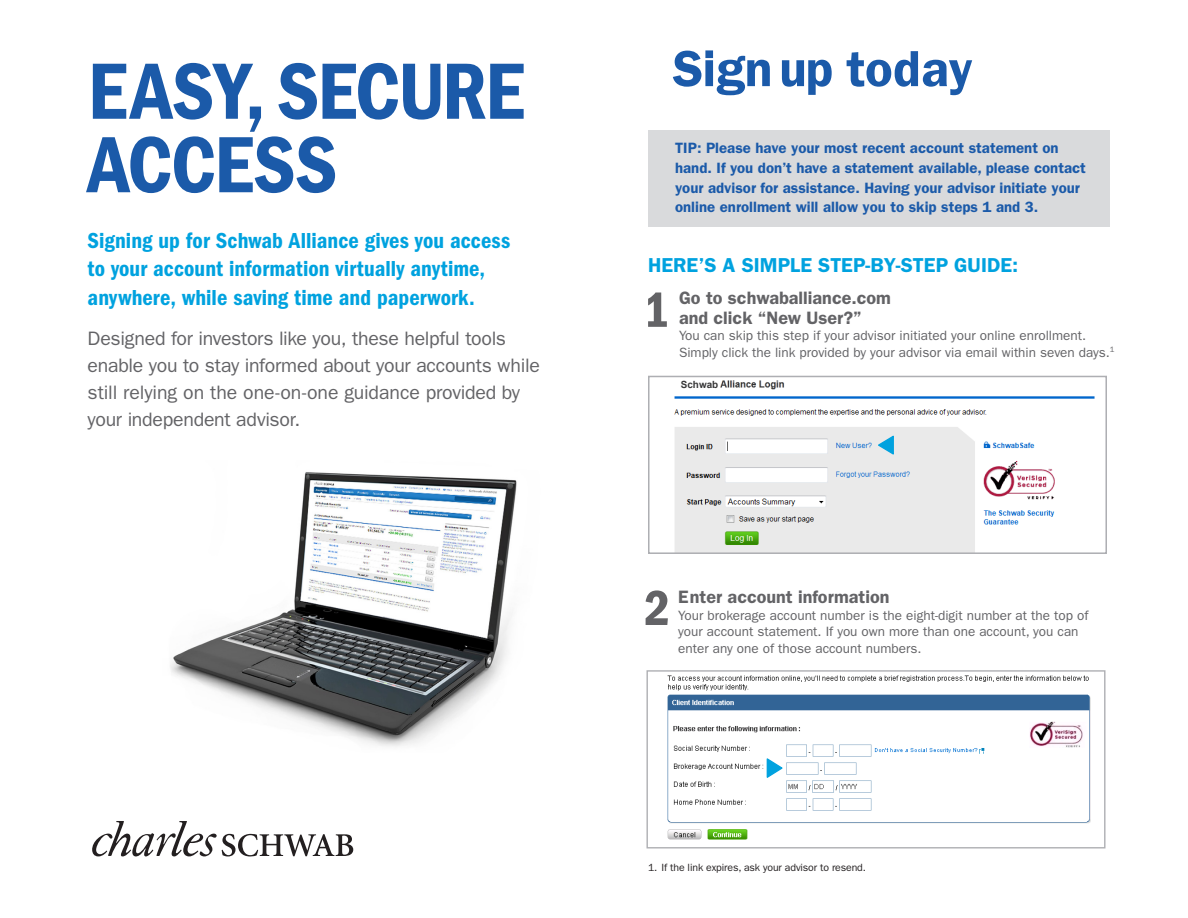
<style>
.page{position:relative;width:1188px;height:918px;background:#fff}
.page>*{position:absolute;margin:0;border:0;box-sizing:border-box;transform-origin:0 0}
.t1{font:82.5px/73.5px "ITC Franklin Gothic Std Dm Cd";letter-spacing:-.02em;color:#1b5aa9}
.t2{font:600 52.5px "Franklin Gothic";letter-spacing:-.01em;color:#1b5aa9}
.t3{font:51px "ITC Franklin Gothic Std Dm Cd";color:#636366}
.t4{font:22.5px/28.5px "ITC Franklin Gothic Std Dm Cd";letter-spacing:.005em;color:#00a2df}
.t5{font:600 20.25px "ITC Franklin Gothic Std";color:#00a2df}
.Front_Page_Copy{font:19.5px/27px "ITC Franklin Gothic Std";letter-spacing:-.015em;color:#636366}
.t6{font:600 18px/19.5px "ITC Franklin Gothic Std";color:#636366}
.t7{font:600 15px/19.6px "ITC Franklin Gothic Std";color:#1b5aa9}
.t8{font:13.5px/16.5px "ITC Franklin Gothic Std";color:#636366}
.t9{font:10.5px "ITC Franklin Gothic Std";letter-spacing:-.01em;color:#231f20}
.t10{font:700 9.9px "Arial";color:#383839}
</style>
<div class="page">
<div style="left:648px;top:130px;width:462px;height:97px;background:#d9dadc"></div>
<img style="left:170px;top:472px;width:347px;height:275px">
<svg style="left:92px;top:821px;width:261px;height:36px"></svg>
<img style="left:667px;top:675px;width:424px;height:165px">
<div style="left:646px;top:670px;width:460px;height:178px;border:1px solid #aeafb3"></div>
<svg style="left:766px;top:757px;width:18px;height:23px"></svg>
<img style="left:674px;top:380px;width:421px;height:171px">
<div style="left:648px;top:376px;width:459px;height:178px;border:2px solid #aeafb3"></div>
<svg style="left:877px;top:434px;width:18px;height:22px"></svg>
<div style="left:673px;top:378px;width:46px;height:13px;background:#fff"></div>
<p class="t1" style="left:88px;top:55px;width:438px">EASY, SECURE<br>ACCESS</p>
<p class="t4" style="left:88px;top:226px;width:424px">Signing up for Schwab Alliance gives you access to your account information virtually anytime, anywhere, while saving time and paperwork.</p>
<p class="Front_Page_Copy" style="left:88px;top:325px;width:454px">Designed for investors like you, these helpful tools enable you to stay informed about your accounts while still relying on the one-on-one guidance provided by your independent advisor.</p>
<p class="t2" style="left:673px;top:36px;width:301px">Sign up today</p>
<p class="t7" style="left:675px;top:138px;width:412px">TIP: Please have your most recent account statement on hand. If you don’t have a statement available, please contact your advisor for assistance. Having your advisor initiate your online enrollment will allow you to skip steps 1 and 3.</p>
<p class="t5" style="left:648px;top:253px;width:372px">HERE’S A SIMPLE STEP-BY-STEP GUIDE:</p>
<p class="t3" style="left:644px;top:281px;width:28px">1</p>
<p class="t6" style="left:679px;top:288px;width:214px">Go to schwaballiance.com and click “New User?”</p>
<p class="t8" style="left:679px;top:327px;width:437px">You can skip this step if your advisor initiated your online enrollment.<br>Simply click the link provided by your advisor via email within seven days.<sup>1</sup></p>
<p class="t10" style="left:681px;top:379px;width:39px">Schwab</p>
<p class="t3" style="left:644px;top:579px;width:28px">2</p>
<p class="t6" style="left:678px;top:587px;width:213px">Enter account information</p>
<p class="t8" style="left:678px;top:607px;width:412px">Your brokerage account number is the eight-digit number at the top of your account statement. If you own more than one account, you can enter any one of those account numbers.</p>
<p class="t9" style="left:648px;top:862px;width:220px">1. If the link expires, ask your advisor to resend.</p>
</div>
